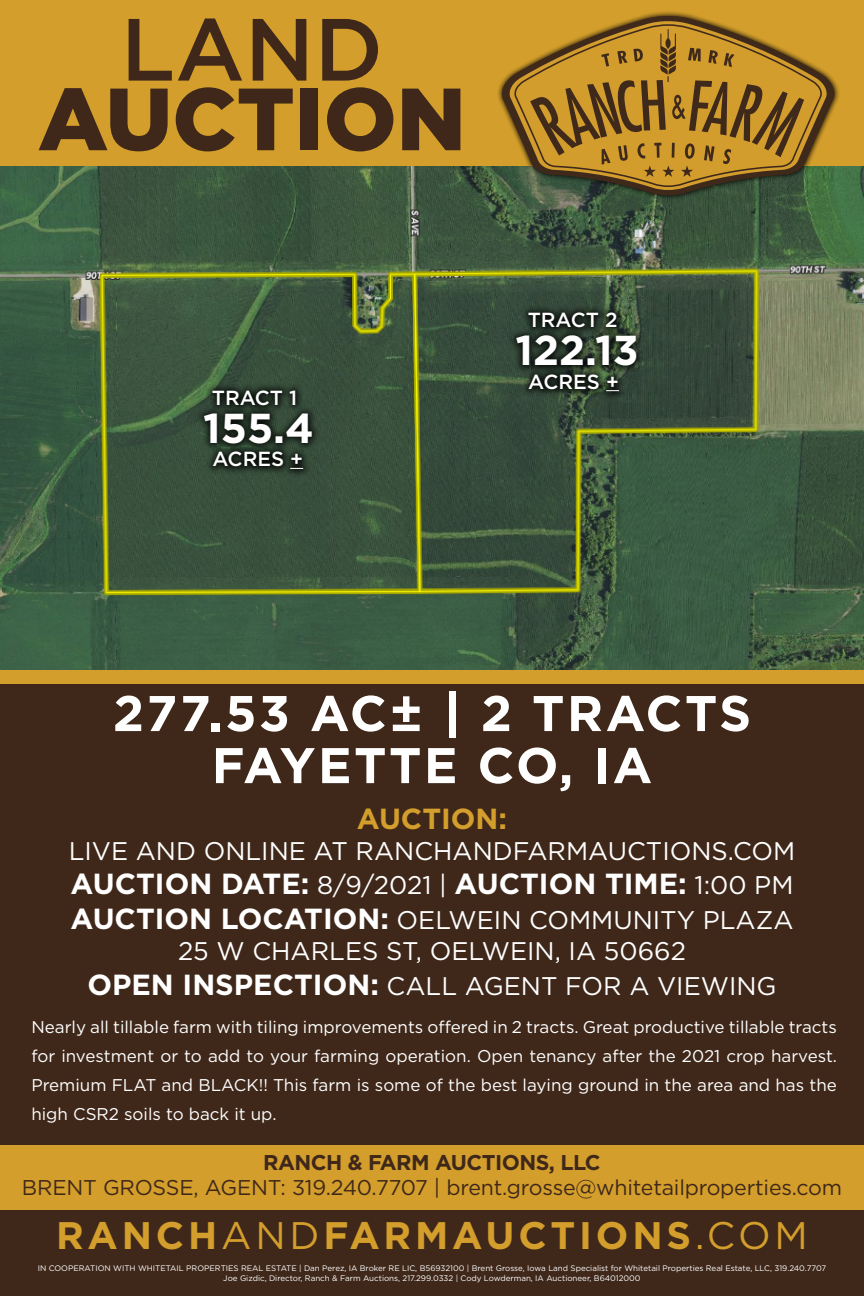
<style>
.page{position:relative;width:864px;height:1296px;background:#fff}
.page>*{position:absolute;margin:0;border:0;box-sizing:border-box;transform-origin:0 0}
.t1{font:900 88.1px "Gotham";color:#3f281a}
.t2{font:500 88.1px "Gotham";color:#3f281a}
.t3{font:700 50.1px/52.1px "Gotham";letter-spacing:.05em;color:#fff;text-align:center}
.t4{font:700 41.8px "Gotham";color:#fff}
.t5{font:700 38.4px "Gotham";letter-spacing:.1em;color:#d39e2b}
.t6{font:700 29px "Gotham";color:#fff}
.t7{font:700 29px "Gotham";color:#d39e2b}
.t8{font:25.5px/30.6px "Gotham";color:#fff;text-align:center}
.t9{font:21.4px "Gotham";letter-spacing:-.01em;color:#3f281a}
.t10{font:700 21.4px "Gotham";letter-spacing:-.025em;color:#3f281a}
.t11{font:500 20.4px "Gotham";color:#fff}
.t12{font:17px/29px "Gotham";color:#fff;text-align:justify}
.t13{font:8px/9.6px "Gotham";color:#fff;text-align:center}
.s1{font-family:"Futura"}
.s2{font-weight:400;font-size:25.5px}
.s3{font-weight:700;font-size:29px}
.s4{font-weight:400}
</style>
<div class="page">
<img style="left:0;top:165px;width:864px;height:506px">
<div style="left:196px;top:382px;width:124px;height:95px;background:#000;opacity:.8"></div>
<svg style="left:290px;top:468px;width:13px;height:1px"></svg>
<div style="left:508px;top:304px;width:137px;height:96px;background:#000;opacity:.8"></div>
<svg style="left:606px;top:390px;width:13px;height:1px"></svg>
<div style="left:0;top:672px;width:864px;height:624px;background:#3f281a"></div>
<div style="left:0;top:1145px;width:864px;height:65px;background:#d39e2b"></div>
<div style="left:0;top:0;width:864px;height:165px;background:#d39e2b"></div>
<div style="left:497px;top:11px;width:343px;height:190px;background:#000;opacity:.92"></div>
<svg style="left:500px;top:16px;width:336px;height:179px"></svg>
<svg style="left:508px;top:20px;width:320px;height:171px"></svg>
<svg style="left:514px;top:23px;width:308px;height:165px"></svg>
<svg style="left:530px;top:29px;width:274px;height:148px"></svg>
<div style="left:0;top:671px;width:864px;height:13px;background:#d39e2b"></div>
<h1 class="t2" style="left:121px;top:-4px;width:264px">LAND</h1>
<h1 class="t1" style="left:38px;top:66px;width:429px">AUCTION</h1>
<p class="t11" style="left:212px;top:386px;width:87px">TRACT 1</p>
<h3 class="t4" style="left:203px;top:404px;width:113px">155.4</h3>
<p class="t11" style="left:212px;top:447px;width:92px">ACRES +</p>
<p class="t11" style="left:528px;top:308px;width:92px">TRACT 2</p>
<h3 class="t4" style="left:516px;top:326px;width:125px">122.13</h3>
<p class="t11" style="left:528px;top:369px;width:92px">ACRES +</p>
<h2 class="t3" style="left:113px;top:686px;width:640px">277.53 AC<span class="s1">±</span> | 2 TRACTS<br>FAYETTE CO, IA</h2>
<h3 class="t7" style="left:357px;top:802px;width:152px">AUCTION:</h3>
<h3 class="t8" style="left:69px;top:835px;width:728px">LIVE AND ONLINE AT RANCHANDFARMAUCTIONS.COM</h3>
<h3 class="t6" style="left:71px;top:867px;width:724px">AUCTION DATE: <span class="s2">8/9/2021 |</span> AUCTION TIME: <span class="s2">1:00 PM</span></h3>
<h3 class="t8" style="left:70px;top:905px;width:725px"><span class="s3">AUCTION LOCATION:</span> OELWEIN COMMUNITY PLAZA<br>25 W CHARLES ST, OELWEIN, IA 50662</h3>
<h3 class="t8" style="left:87px;top:970px;width:691px"><span class="s3">OPEN INSPECTION:</span> CALL AGENT FOR A VIEWING</h3>
<p class="t12" style="left:31px;top:1012px;width:807px">Nearly all tillable farm with tiling improvements offered in 2 tracts. Great productive tillable tracts for investment or to add to your farming operation. Open tenancy after the 2021 crop harvest.<br>Premium FLAT and BLACK!! This farm is some of the best laying ground in the area and has the high CSR2 soils to back it up.</p>
<p class="t10" style="left:263px;top:1150px;width:339px">RANCH &amp; FARM AUCTIONS, LLC</p>
<p class="t9" style="left:22px;top:1175px;width:822px">BRENT GROSSE, AGENT: 319.240.7707 | brent.grosse@whitetailproperties.com</p>
<h3 class="t5" style="left:56px;top:1213px;width:753px">RANCH<span class="s4">AND</span>FARMAUCTIONS<span class="s4">.COM</span></h3>
<p class="t13" style="left:38px;top:1264px;width:790px">IN COOPERATION WITH WHITETAIL PROPERTIES REAL ESTATE | Dan Perez, IA Broker RE LIC, B56932100 | Brent Grosse, Iowa Land Specialist for Whitetail Properties Real Estate, LLC, 319.240.7707<br>Joe Gizdic, Director, Ranch &amp; Farm Auctions, 217.299.0332 | Cody Lowderman, IA Auctioneer, B64012000</p>
</div>
